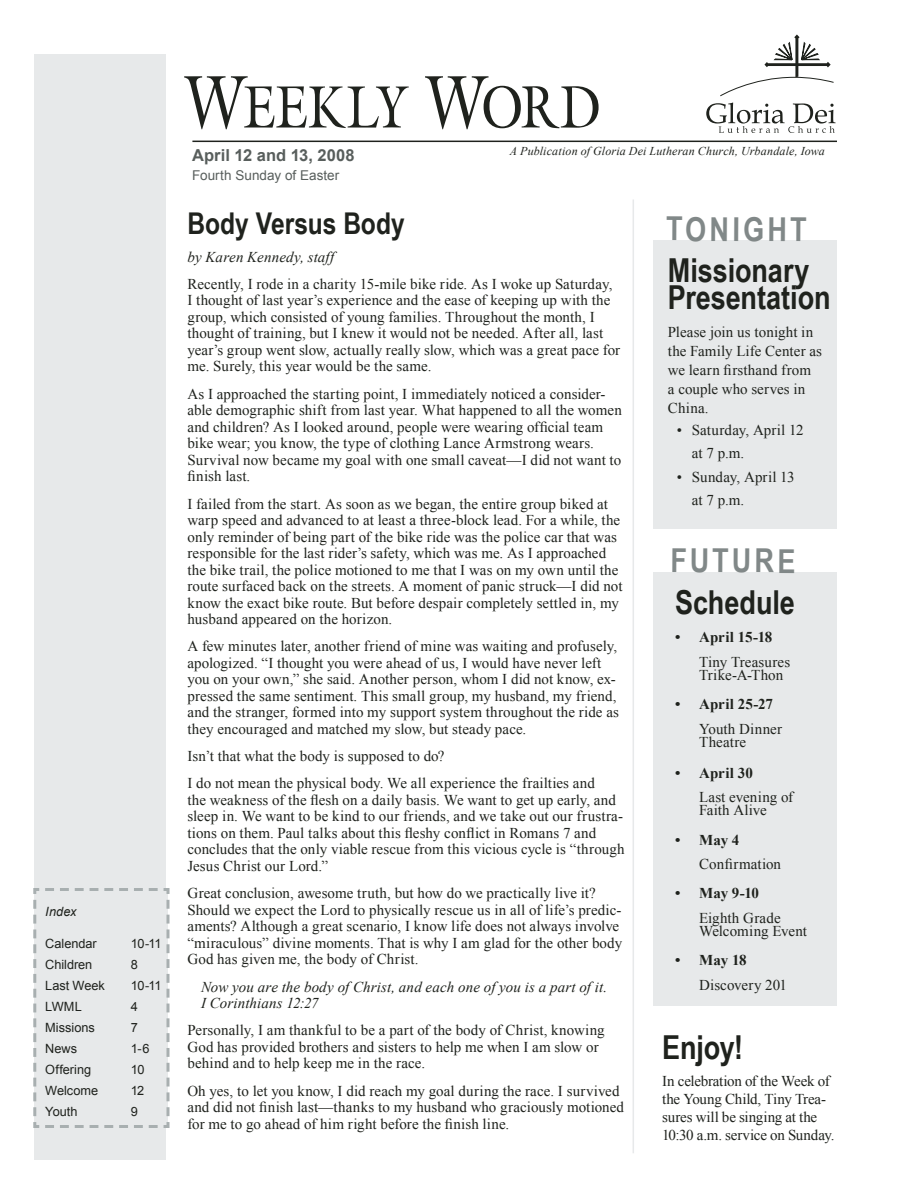
<style>
.page{position:relative;width:918px;height:1188px;background:#fff}
.page>*{position:absolute;margin:0;border:0;box-sizing:border-box;transform-origin:0 0}
.t1{font:60px "Galant Condensed Normal";letter-spacing:-.01em;color:#1f221d}
.t2{font:700 33px/27px "Arial Narrow";letter-spacing:-.005em;color:#1f221d}
.t3{font:700 33px "Arial Narrow";letter-spacing:.09em;color:#818888}
.t4{font:700 30px "Arial Narrow";color:#1f221d}
.t5{font:700 16.5px "Arial";letter-spacing:.005em;color:#585e5c}
.t6{font:15px/16.5px "Times New Roman";letter-spacing:.005em;color:#1f221d}
.t7{font:15px/18px "Times New Roman";letter-spacing:-.015em;color:#1f221d}
.t8{font:italic 15px/16.5px "Times New Roman";letter-spacing:.01em;color:#1f221d}
.t9{font:700 15px "Times New Roman";letter-spacing:.005em;color:#1f221d}
.t10{font:13.5px "Arial";letter-spacing:.005em;color:#585e5c}
.t11{font:12.75px "Arial";letter-spacing:-.005em;color:#1f221d}
.t12{font:italic 12.75px "Arial";letter-spacing:.005em;color:#1f221d}
.t13{font:italic 12px "Times New Roman";letter-spacing:.015em;color:#1f221d}
.s1{font-size:75px}
</style>
<div class="page">
<div style="left:654px;top:240px;width:183px;height:289px;background:#e7e9ea"></div>
<svg style="left:706px;top:34px;width:130px;height:99px"></svg>
<hr style="left:192px;top:141px;width:645px;height:1px;background:#1f221d">
<div style="left:34px;top:54px;width:132px;height:1106px;background:#e7e9ea"></div>
<svg style="left:33px;top:888px;width:137px;height:240px"></svg>
<hr style="left:633px;top:200px;width:1px;height:953px;background:#e7e9ea">
<div style="left:654px;top:573px;width:183px;height:433px;background:#e7e9ea"></div>
<p class="t12" style="left:45px;top:904px;width:33px">Index</p>
<p class="t11" style="left:45px;top:935px;width:53px">Calendar</p>
<p class="t11" style="left:131px;top:935px;width:32px">10-11</p>
<p class="t11" style="left:45px;top:956px;width:49px">Children</p>
<p class="t11" style="left:131px;top:956px;width:9px">8</p>
<p class="t11" style="left:45px;top:977px;width:61px">Last Week</p>
<p class="t11" style="left:131px;top:977px;width:32px">10-11</p>
<p class="t11" style="left:45px;top:998px;width:38px">LWML</p>
<p class="t11" style="left:131px;top:998px;width:9px">4</p>
<p class="t11" style="left:45px;top:1019px;width:51px">Missions</p>
<p class="t11" style="left:131px;top:1019px;width:9px">7</p>
<p class="t11" style="left:45px;top:1040px;width:33px">News</p>
<p class="t11" style="left:131px;top:1040px;width:20px">1-6</p>
<p class="t11" style="left:45px;top:1061px;width:47px">Offering</p>
<p class="t11" style="left:131px;top:1061px;width:15px">10</p>
<p class="t11" style="left:45px;top:1082px;width:54px">Welcome</p>
<p class="t11" style="left:131px;top:1082px;width:15px">12</p>
<p class="t11" style="left:45px;top:1103px;width:34px">Youth</p>
<p class="t11" style="left:131px;top:1103px;width:9px">9</p>
<h1 class="t1" style="left:184px;top:69px;width:418px"><span class="s1">W</span>EEKLY <span class="s1">W</span>ORD</h1>
<p class="t5" style="left:192px;top:144px;width:164px">April 12 and 13, 2008</p>
<p class="t13" style="left:510px;top:143px;width:317px">A Publication of Gloria Dei Lutheran Church, Urbandale, Iowa</p>
<p class="t10" style="left:192px;top:166px;width:149px">Fourth Sunday of Easter</p>
<h3 class="t4" style="left:188px;top:201px;width:219px">Body Versus Body</h3>
<p class="t8" style="left:188px;top:248px;width:148px">by Karen Kennedy, staff</p>
<p class="t6" style="left:188px;top:275px;width:434px">Recently, I rode in a charity 15-mile bike ride. As I woke up Saturday, I thought of last year’s experience and the ease of keeping up with the group, which consisted of young families. Throughout the month, I thought of training, but I knew it would not be needed. After all, last year’s group went slow, actually really slow, which was a great pace for me. Surely, this year would be the same.</p>
<p class="t6" style="left:188px;top:385px;width:436px">As I approached the starting point, I immediately noticed a consider&shy;able demographic shift from last year. What happened to all the women and children? As I looked around, people were wearing official team bike wear; you know, the type of clothing Lance Armstrong wears.<br>Survival now became my goal with one small caveat—I did not want to finish last.</p>
<p class="t6" style="left:188px;top:495px;width:437px">I failed from the start. As soon as we began, the entire group biked at warp speed and advanced to at least a three-block lead. For a while, the only reminder of being part of the bike ride was the police car that was responsible for the last rider’s safety, which was me. As I approached the bike trail, the police motioned to me that I was on my own until the route surfaced back on the streets. A moment of panic struck—I did not know the exact bike route. But before despair completely settled in, my husband appeared on the horizon.</p>
<p class="t6" style="left:188px;top:638px;width:433px">A few minutes later, another friend of mine was waiting and profusely, apologized. “I thought you were ahead of us, I would have never left you on your own,” she said. Another person, whom I did not know, ex&shy;pressed the same sentiment. This small group, my husband, my friend, and the stranger, formed into my support system throughout the ride as they encouraged and matched my slow, but steady pace.</p>
<p class="t6" style="left:188px;top:742px;width:409px;line-height:27.3px">Isn’t that what the body is supposed to do?<br>I do not mean the physical body. We all experience the frailties and</p>
<p class="t6" style="left:188px;top:791px;width:439px">the weakness of the flesh on a daily basis. We want to get up early, and sleep in. We want to be kind to our friends, and we take out our frustra&shy;tions on them. Paul talks about this fleshy conflict in Romans 7 and concludes that the only viable rescue from this vicious cycle is “through Jesus Christ our Lord.”</p>
<p class="t6" style="left:188px;top:885px;width:436px">Great conclusion, awesome truth, but how do we practically live it?<br>Should we expect the Lord to physically rescue us in all of life’s predic&shy;aments? Although a great scenario, I know life does not always involve “miraculous” divine moments. That is why I am glad for the other body God has given me, the body of Christ.</p>
<p class="t8" style="left:201px;top:978px;width:408px">Now you are the body of Christ, and each one of you is a part of it.<br>I Corinthians 12:27</p>
<p class="t6" style="left:188px;top:1022px;width:419px">Personally, I am thankful to be a part of the body of Christ, knowing<br>God has provided brothers and sisters to help me when I am slow or behind and to help keep me in the race.</p>
<p class="t6" style="left:188px;top:1082px;width:438px">Oh yes, to let you know, I did reach my goal during the race. I survived and did not finish last—thanks to my husband who graciously motioned for me to go ahead of him right before the finish line.</p>
<h2 class="t3" style="left:666px;top:204px;width:142px">TONIGHT</h2>
<h2 class="t2" style="left:668px;top:255px;width:164px">Missionary<br>Presentation</h2>
<p class="t6" style="left:668px;top:322px;width:156px;line-height:19px">Please join us tonight in the Family Life Center as we learn firsthand from<br>a couple who serves in<br>China.</p>
<p class="t6" style="left:692px;top:418px;width:113px;line-height:23.2px;text-indent:-15px">• Saturday, April 12 at 7 p.m.</p>
<p class="t6" style="left:692px;top:465px;width:104px;line-height:23.2px;text-indent:-15px">• Sunday, April 13 at 7 p.m.</p>
<h2 class="t3" style="left:670px;top:536px;width:127px">FUTURE</h2>
<h2 class="t2" style="left:675px;top:587px;width:121px">Schedule</h2>
<p class="t9" style="left:675px;top:627px;width:99px">• April 15-18</p>
<p class="t6" style="left:699px;top:655px;width:93px;line-height:13.5px">Tiny Treasures<br>Trike-A-Thon</p>
<p class="t9" style="left:675px;top:694px;width:99px">• April 25-27</p>
<p class="t6" style="left:699px;top:722px;width:84px;line-height:13.5px">Youth Dinner<br>Theatre</p>
<p class="t9" style="left:675px;top:762px;width:79px">• April 30</p>
<p class="t6" style="left:699px;top:790px;width:96px;line-height:13.5px">Last evening of<br>Faith Alive</p>
<p class="t9" style="left:675px;top:829px;width:66px">• May 4</p>
<p class="t6" style="left:699px;top:855px;width:83px">Confirmation</p>
<p class="t9" style="left:675px;top:883px;width:85px">• May 9-10</p>
<p class="t6" style="left:699px;top:911px;width:109px;line-height:13.5px">Eighth Grade<br>Welcoming Event</p>
<p class="t9" style="left:675px;top:950px;width:73px">• May 18</p>
<p class="t6" style="left:699px;top:976px;width:89px">Discovery 201</p>
<h2 class="t2" style="left:662px;top:1032px;width:83px">Enjoy!</h2>
<p class="t7" style="left:662px;top:1071px;width:174px">In celebration of the Week of the Young Child, Tiny Trea&shy;sures will be singing at the<br>10:30 a.m. service on Sunday.</p>
</div>
